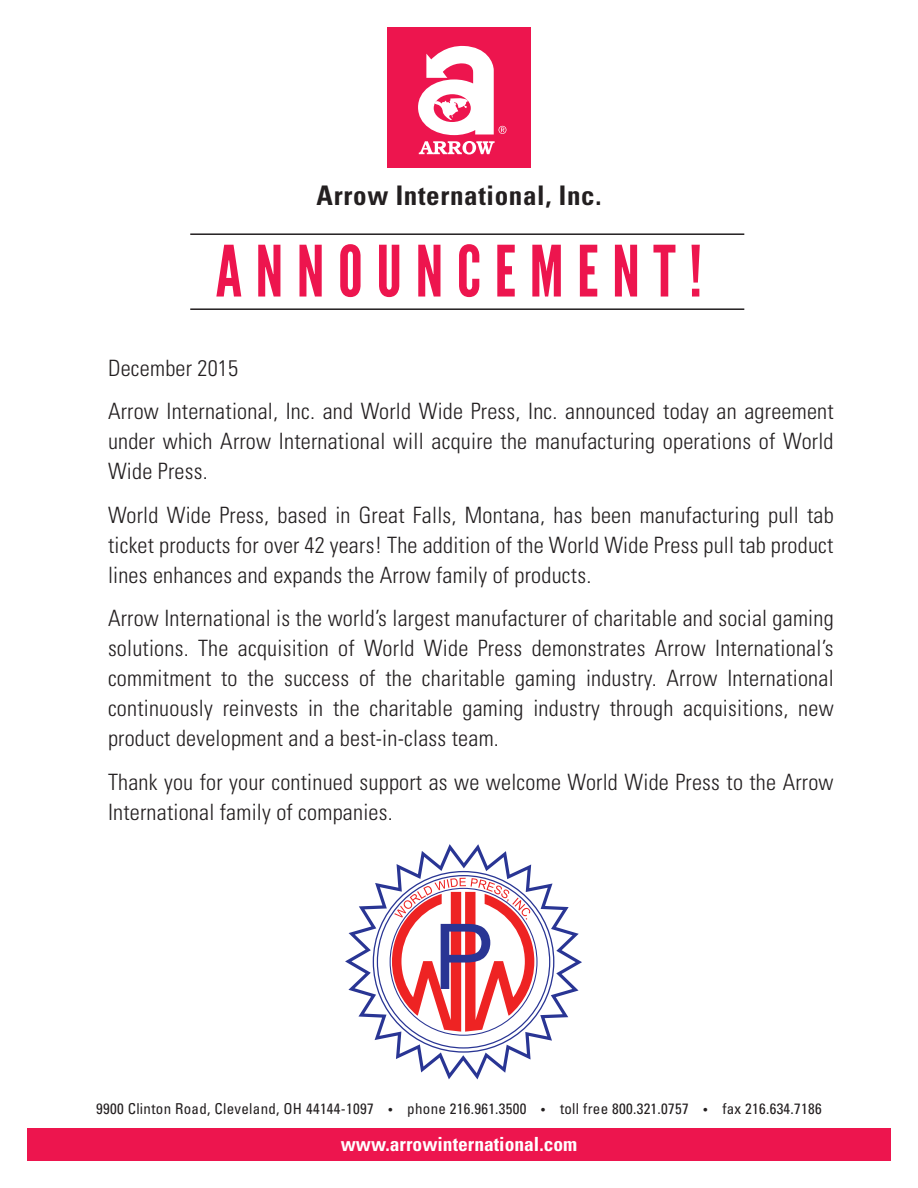
<style>
.page{position:relative;width:918px;height:1188px;background:#fff}
.page>*{position:absolute;margin:0;border:0;box-sizing:border-box;transform-origin:0 0}
.t1{font:70.5px "League Gothic";letter-spacing:.19em;color:#ed154e}
.t2{font:700 condensed 27px "Univers";letter-spacing:.025em;color:#231f20}
.t3{font:300 condensed 22.5px/30px "Univers";letter-spacing:.01em;color:#231f20;text-align:justify}
.t4{font:700 condensed 19.5px "Univers";color:#fff}
.t5{font:condensed 15px "Univers";letter-spacing:.02em;color:#231f20}
.s1{font-size:12px}
</style>
<div class="page">
<div style="left:387px;top:27px;width:144px;height:141px;background:#ed154e"></div>
<svg style="left:419px;top:141px;width:76px;height:14px"></svg>
<svg style="left:418px;top:45px;width:88px;height:90px"></svg>
<div style="left:27px;top:1128px;width:864px;height:33px;background:#ed154e"></div>
<svg style="left:345px;top:844px;width:237px;height:235px"></svg>
<hr style="left:190px;top:233px;width:554px;height:2px;background:#231f20">
<hr style="left:190px;top:308px;width:554px;height:2px;background:#231f20">
<p class="t2" style="left:317px;top:179px;width:286px">Arrow International, Inc.</p>
<p class="t1" style="left:216px;top:231px;width:488px">ANNOUNCEMENT!</p>
<p class="t3" style="left:108px;top:353px;width:132px">December 2015</p>
<p class="t3" style="left:108px;top:396px;width:727px">Arrow International, Inc. and World Wide Press, Inc. announced today an agreement under which Arrow International will acquire the manufacturing operations of World Wide Press.</p>
<p class="t3" style="left:108px;top:500px;width:727px">World Wide Press, based in Great Falls, Montana, has been manufacturing pull tab ticket products for over 42 years! The addition of the World Wide Press pull tab product lines enhances and expands the Arrow family of products.</p>
<p class="t3" style="left:108px;top:603px;width:727px">Arrow International is the world’s largest manufacturer of charitable and social gaming solutions. The acquisition of World Wide Press demonstrates Arrow International’s commitment to the success of the charitable gaming industry. Arrow International continuously reinvests in the charitable gaming industry through acquisitions, new product development and a best-in-class team.</p>
<p class="t3" style="left:108px;top:767px;width:727px">Thank you for your continued support as we welcome World Wide Press to the Arrow<br>International family of companies.</p>
<p class="t5" style="left:96px;top:1099px;width:727px">9900 Clinton Road, Cleveland, OH 44144-1097 <span class="s1">•</span> phone 216.961.3500 <span class="s1">•</span> toll free 800.321.0757 <span class="s1">•</span> fax 216.634.7186</p>
<p class="t4" style="left:341px;top:1132px;width:238px">www.arrowinternational.com</p>
</div>
